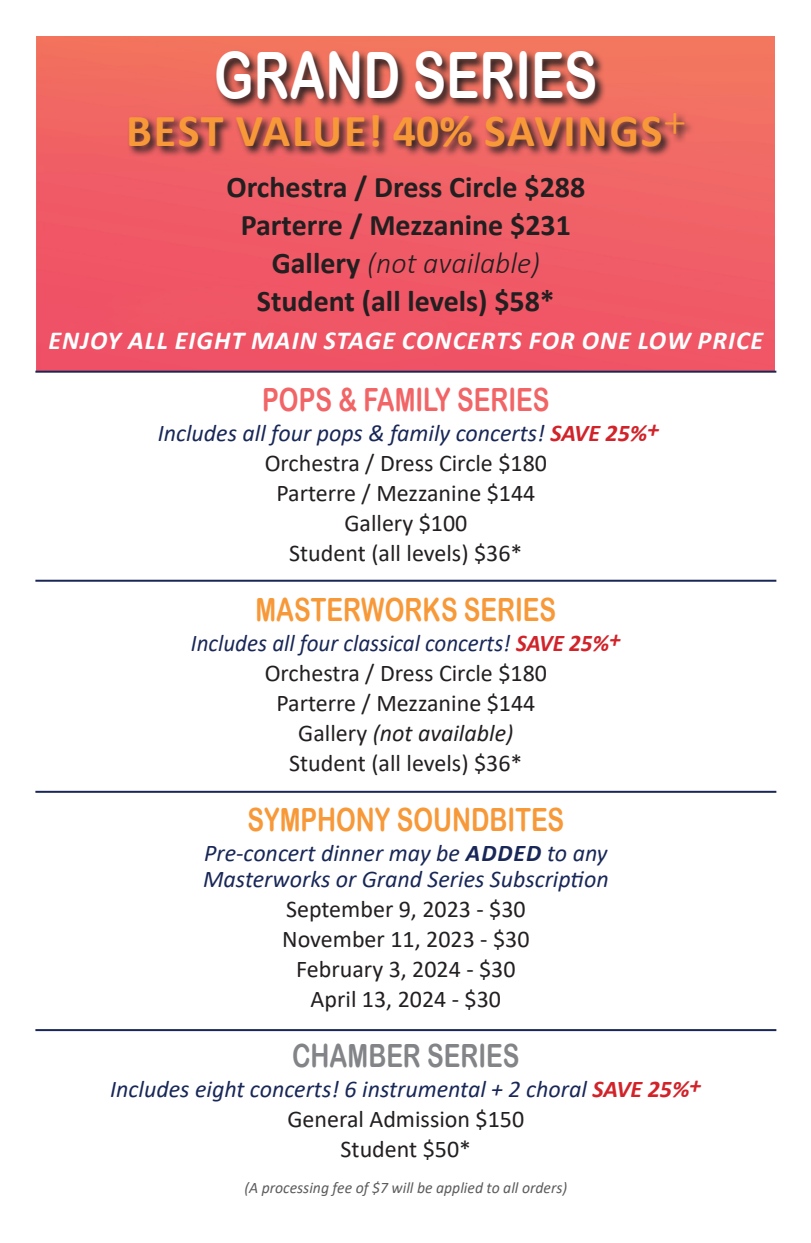
<style>
.page{position:relative;width:811px;height:1243px;background:#fff}
.page>*{position:absolute;margin:0;border:0;box-sizing:border-box;transform-origin:0 0}
.t1{font:64px "Arial Rounded MT Bold";color:#fff;scale:.78 1}
.t2{font:700 46px "Calibri";letter-spacing:.035em;color:#f79939}
.t3{font:32px "Arial Rounded MT Bold";color:#f79939;scale:.78 1}
.t4{font:32px "Arial Rounded MT Bold";color:#f16567;scale:.78 1}
.t5{font:32px "Arial Rounded MT Bold";color:#828487;scale:.78 1}
.t6{font:700 30px "Calibri";color:#231f20}
.t7{font:italic 300 30px "Calibri";color:#231f20}
.t8{font:italic 700 26px "Calibri";letter-spacing:.04em;color:#fff}
.t9{font:24px "Calibri";color:#231f20}
.t10{font:italic 24px/26px "Calibri";color:#182757}
.t11{font:italic 24px "Calibri";color:#182757;scale:.96 1}
.t12{font:italic 24px "Calibri";color:#231f20}
.t13{font:italic 16px "Calibri";color:#5c5c5f}
.s1{font-weight:700;font-style:normal}
.s2{font-weight:700;color:#d1232a}
.s3{font-style:normal}
.s4{font-weight:700}
</style>
<div class="page">
<img style="left:35px;top:152px;width:102px;height:428px">
<img style="left:37px;top:36px;width:738px;height:335px">
<svg style="left:127px;top:50px;width:568px;height:108px;background:#bf5951"></svg>
<hr style="left:35px;top:371px;width:741px;height:2px;background:#182757">
<hr style="left:35px;top:580px;width:741px;height:2px;background:#182757">
<hr style="left:35px;top:791px;width:741px;height:2px;background:#182757">
<hr style="left:35px;top:1029px;width:741px;height:2px;background:#182757">
<p class="t1" style="left:214px;top:38px;width:493px">GRAND SERIES</p>
<p class="t2" style="left:126px;top:99px;width:561px">BEST VALUE! 40% SAVINGS<sup>+</sup></p>
<p class="t6" style="left:226px;top:165px;width:360px">Orchestra / Dress Circle $288</p>
<p class="t6" style="left:241px;top:203px;width:332px">Parterre / Mezzanine $231</p>
<p class="t7" style="left:272px;top:244px;width:270px"><span class="s1">Gallery</span> (not available)</p>
<p class="t6" style="left:257px;top:279px;width:299px">Student (all levels) $58*</p>
<p class="t8" style="left:49px;top:321px;width:716px">ENJOY ALL EIGHT MAIN STAGE CONCERTS FOR ONE LOW PRICE</p>
<p class="t4" style="left:262px;top:380px;width:369px">POPS &amp; FAMILY SERIES</p>
<p class="t10" style="left:158px;top:418px;width:503px">Includes all four pops &amp; family concerts! <span class="s2">SAVE 25%</span><sup>+</sup></p>
<p class="t9" style="left:265px;top:446px;width:284px">Orchestra / Dress Circle $180</p>
<p class="t9" style="left:276px;top:476px;width:260px">Parterre / Mezzanine $144</p>
<p class="t9" style="left:344px;top:506px;width:125px">Gallery $100</p>
<p class="t9" style="left:289px;top:536px;width:235px">Student (all levels) $36*</p>
<p class="t3" style="left:255px;top:590px;width:387px">MASTERWORKS SERIES</p>
<p class="t11" style="left:191px;top:626px;width:449px">Includes all four classical concerts! <span class="s2">SAVE 25%</span><sup>+</sup></p>
<p class="t9" style="left:265px;top:656px;width:284px">Orchestra / Dress Circle $180</p>
<p class="t9" style="left:276px;top:686px;width:260px">Parterre / Mezzanine $144</p>
<p class="t12" style="left:298px;top:716px;width:217px"><span class="s3">Gallery</span> (not available)</p>
<p class="t9" style="left:289px;top:746px;width:235px">Student (all levels) $36*</p>
<p class="t3" style="left:247px;top:800px;width:408px">SYMPHONY SOUNDBITES</p>
<p class="t10" style="left:203px;top:839px;width:407px">Pre-concert dinner may be <span class="s4">ADDED</span> to any<br>Masterworks or Grand Series Subscription</p>
<p class="t9" style="left:286px;top:892px;width:241px">September 9, 2023 - $30</p>
<p class="t9" style="left:282px;top:922px;width:249px">November 11, 2023 - $30</p>
<p class="t9" style="left:296px;top:952px;width:221px">February 3, 2024 - $30</p>
<p class="t9" style="left:311px;top:982px;width:192px">April 13, 2024 - $30</p>
<p class="t5" style="left:292px;top:1036px;width:293px">CHAMBER SERIES</p>
<p class="t10" style="left:110px;top:1075px;width:593px">Includes eight concerts! 6 instrumental + 2 choral <span class="s2">SAVE 25%</span><sup>+</sup></p>
<p class="t9" style="left:287px;top:1102px;width:238px">General Admission $150</p>
<p class="t9" style="left:340px;top:1132px;width:132px">Student $50*</p>
<p class="t13" style="left:244px;top:1176px;width:324px">(A processing fee of $7 will be applied to all orders)</p>
</div>
